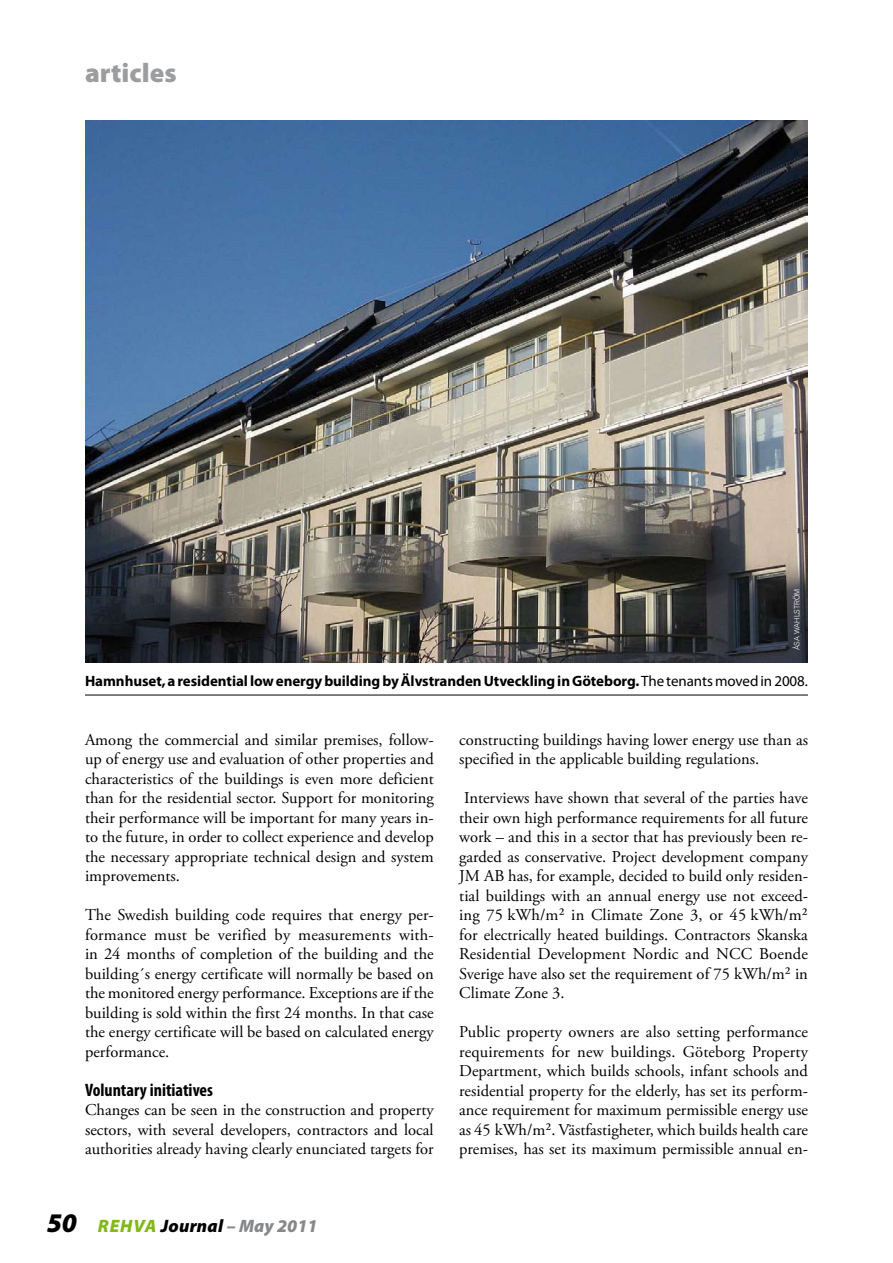
<style>
.page{position:relative;width:893px;height:1263px;background:#fff}
.page>*{position:absolute;margin:0;border:0;box-sizing:border-box;transform-origin:0 0}
.t1{font:900 27px "Myriad Pro";letter-spacing:.005em;color:#9c9d9f}
.t2{font:italic 900 18px "Myriad Pro";letter-spacing:.015em;color:#878889}
.t3{font:700 condensed 18px "Myriad Pro";color:#000}
.t4{font:16.5px/19.5px "Adobe Garamond Pro";color:#000;text-align:justify}
.t5{font:700 15px "Myriad Pro";letter-spacing:-.005em;color:#000}
.t6{font:300 7.5px "Akzidenz Grotesk BE";color:#fff}
.s1{font-weight:400}
.s2{font-size:27px;color:#000}
.s3{color:#83b819}
.s4{color:#000}
</style>
<div class="page">
<img style="left:85px;top:121px;width:723px;height:542px">
<hr style="left:85px;top:695px;width:723px;height:1px;background:#000">
<h1 class="t1" style="left:85px;top:54px;width:93px">articles</h1>
<p class="t6" style="left:793px;top:650px;width:63px;rotate:-90deg">Åsa Wahlström</p>
<p class="t5" style="left:85px;top:671px;width:724px">Hamnhuset, a residential low energy building by Älvstranden Utveckling in Göteborg. <span class="s1">The tenants moved in 2008.</span></p>
<p class="t4" style="left:85px;top:730px;width:350px">Among the commercial and similar premises, follow&shy;up of energy use and evaluation of other properties and characteristics of the buildings is even more deficient than for the residential sector. Support for monitoring their performance will be important for many years in&shy;to the future, in order to collect experience and develop the necessary appropriate technical design and system improvements.</p>
<p class="t4" style="left:85px;top:906px;width:350px">The Swedish building code requires that energy per&shy;formance must be verified by measurements with&shy;in 24 months of completion of the building and the building´s energy certificate will normally be based on the monitored energy performance. Exceptions are if the building is sold within the first 24 months. In that case the energy certificate will be based on calculated energy performance.</p>
<p class="t3" style="left:85px;top:1079px;width:129px">Voluntary initiatives</p>
<p class="t4" style="left:85px;top:1101px;width:350px">Changes can be seen in the construction and property sectors, with several developers, contractors and local authorities already having clearly enunciated targets for</p>
<p class="t2" style="left:47px;top:1214px;width:272px"><span class="s2">50</span> <span class="s3">REHVA</span> <span class="s4">Journal</span> – May 2011</p>
<p class="t4" style="left:459px;top:730px;width:350px">constructing buildings having lower energy use than as specified in the applicable building regulations.</p>
<p class="t4" style="left:459px;top:789px;width:350px">Interviews have shown that several of the parties have their own high performance requirements for all future work – and this in a sector that has previously been re&shy;garded as conservative. Project development company JM AB has, for example, decided to build only residen&shy;tial buildings with an annual energy use not exceed&shy;ing 75 kWh/m² in Climate Zone 3, or 45 kWh/m² for electrically heated buildings. Contractors Skanska Residential Development Nordic and NCC Boende Sverige have also set the requirement of 75 kWh/m² in Climate Zone 3.</p>
<p class="t4" style="left:459px;top:1023px;width:350px">Public property owners are also setting performance requirements for new buildings. Göteborg Property Department, which builds schools, infant schools and residential property for the elderly, has set its perform&shy;ance requirement for maximum permissible energy use as 45 kWh/m². Västfastigheter, which builds health care premises, has set its maximum permissible annual en-</p>
</div>
